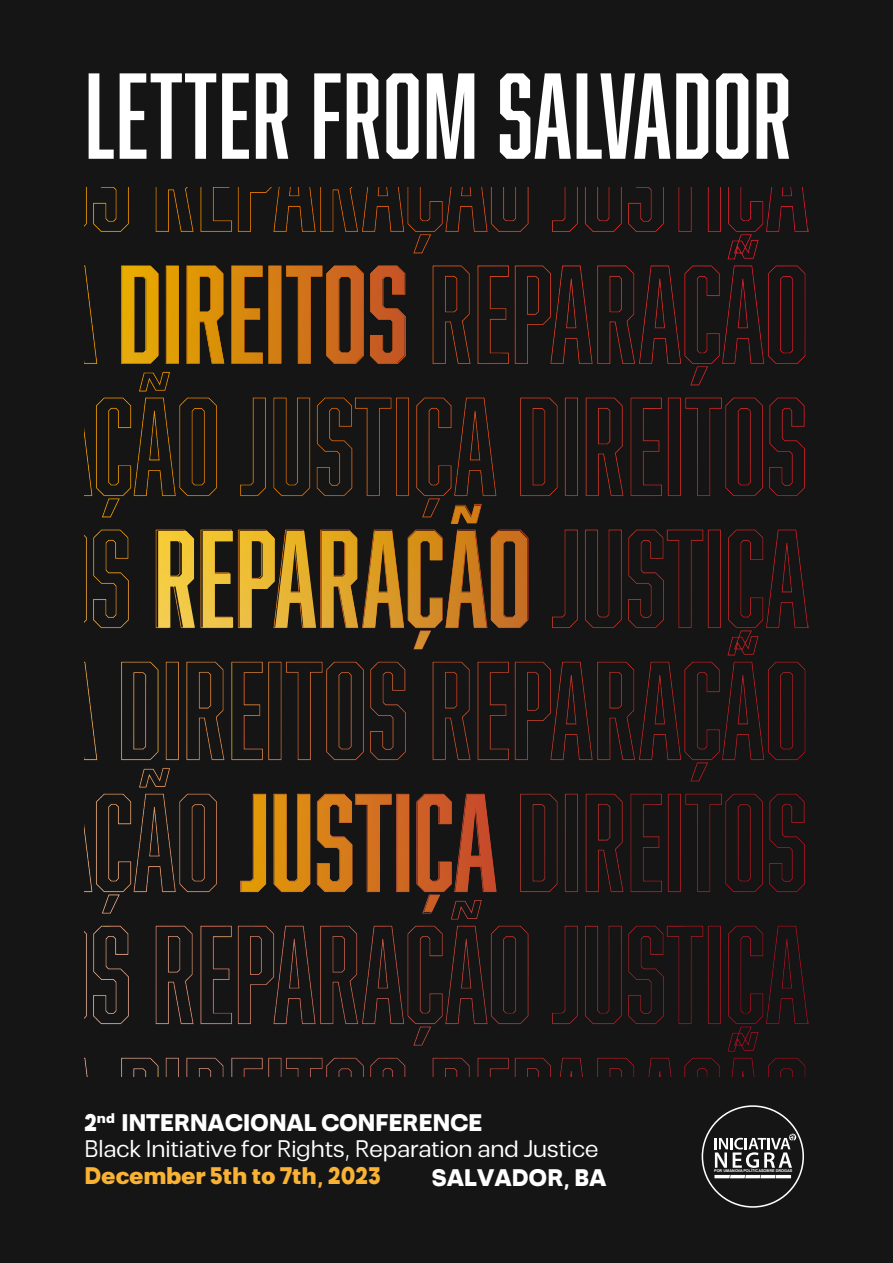
<style>
.page{position:relative;width:893px;height:1263px;background:#151515}
.page>*{position:absolute;margin:0;border:0;box-sizing:border-box;transform-origin:0 0}
.t1{font:112.35px "Abolition";letter-spacing:.01em;color:#fff}
.t2{font:22.35px/26.8px "Somar Sans";color:#fff}
.t3{font:900 22.35px "Somar Sans";color:#f9b234}
.t4{font:900 22.35px "Somar Sans";color:#fff}
.t5{font:700 3.75px "Arial";color:#fff}
.s1{font-weight:900}
</style>
<div class="page">
<img style="left:84px;top:187px;width:725px;height:889px">
<img style="left:122px;top:266px;width:283px;height:97px">
<img style="left:158px;top:505px;width:369px;height:144px">
<img style="left:241px;top:794px;width:255px;height:118px">
<svg style="left:702px;top:1105px;width:102px;height:103px"></svg>
<h1 class="t1" style="left:85px;top:51px;width:709px">LETTER FROM SALVADOR</h1>
<p class="t2" style="left:84px;top:1109px;width:515px"><span class="s1">2</span><sup>nd</sup> <span class="s1">INTERNACIONAL CONFERENCE<br></span>Black Initiative for Rights, Reparation and Justice</p>
<p class="t3" style="left:84px;top:1163px;width:298px">December 5th to 7th, 2023</p>
<p class="t4" style="left:432px;top:1165px;width:176px">SALVADOR, BA</p>
<p class="t5" style="left:714px;top:1168px;width:80px">POR UMA NOVA POLÍTICASOBRE DROGAS</p>
</div>
